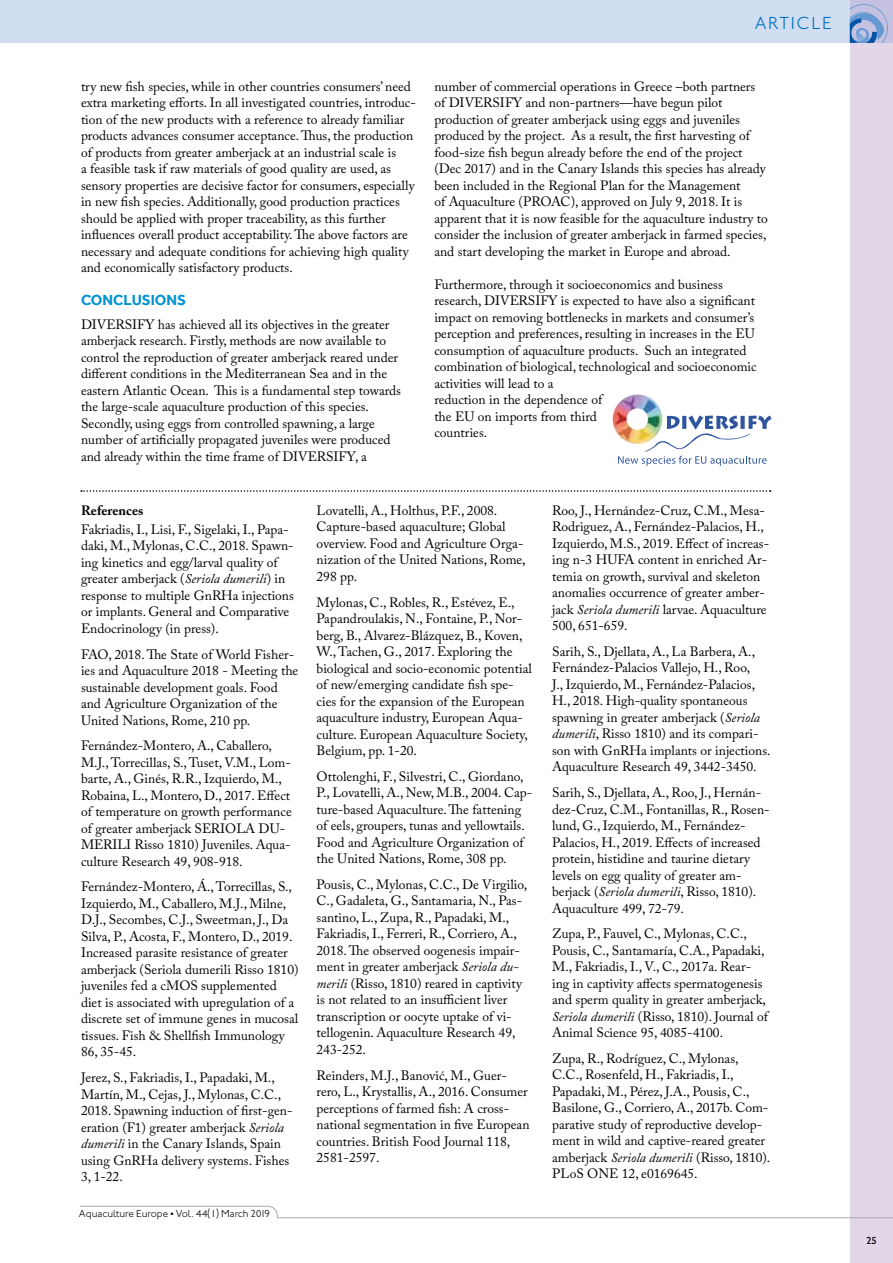
<style>
.page{position:relative;width:893px;height:1263px;background:#fff}
.page>*{position:absolute;margin:0;border:0;box-sizing:border-box;transform-origin:0 0}
.t1{font:300 18px "Johnston ITC";letter-spacing:.095em;color:#0072bc}
.t2{font:700 15px "Effra";color:#0093d0}
.t3{font:13.5px/16.5px "Adobe Caslon Pro";color:#000}
.t4{font:700 13.5px "Adobe Caslon Pro";color:#000}
.t5{font:300 10.5px "Johnston ITC";letter-spacing:-.005em;color:#000}
.t6{font:500 10.5px "Johnston ITC";color:#000}
.s1{font-style:italic}
</style>
<div class="page">
<div style="left:0;top:0;width:893px;height:43px;background:#d1ddf1"></div>
<div style="left:850px;top:0;width:43px;height:1263px;background:#e2d7e9"></div>
<svg style="left:850px;top:4px;width:38px;height:39px"></svg>
<svg style="left:80px;top:1205px;width:813px;height:13px"></svg>
<img style="left:612px;top:394px;width:50px;height:41px">
<img style="left:618px;top:415px;width:153px;height:51px">
<svg style="left:81px;top:490px;width:690px;height:2px"></svg>
<h1 class="t1" style="left:755px;top:13px;width:79px">ARTICLE</h1>
<p class="t3" style="left:81px;top:78px;width:336px">try new fish species, while in other countries consumers’ need extra marketing efforts. In all investigated countries, introduc&shy;tion of the new products with a reference to already familiar products advances consumer acceptance. Thus, the production of products from greater amberjack at an industrial scale is<br>a feasible task if raw materials of good quality are used, as sensory properties are decisive factor for consumers, especially in new fish species. Additionally, good production practices should be applied with proper traceability, as this further influences overall product acceptability. The above factors are necessary and adequate conditions for achieving high quality and economically satisfactory products.</p>
<p class="t2" style="left:81px;top:291px;width:107px">CONCLUSIONS</p>
<p class="t3" style="left:81px;top:316px;width:322px">DIVERSIFY has achieved all its objectives in the greater amberjack research. Firstly, methods are now available to control the reproduction of greater amberjack reared under different conditions in the Mediterranean Sea and in the eastern Atlantic Ocean. This is a fundamental step towards the large-scale aquaculture production of this species.<br>Secondly, using eggs from controlled spawning, a large number of artificially propagated juveniles were produced and already within the time frame of DIVERSIFY, a</p>
<p class="t3" style="left:434px;top:78px;width:335px">number of commercial operations in Greece –both partners of DIVERSIFY and non-partners—have begun pilot production of greater amberjack using eggs and juveniles produced by the project. As a result, the first harvesting of food-size fish begun already before the end of the project (Dec 2017) and in the Canary Islands this species has already been included in the Regional Plan for the Management<br>of Aquaculture (PROAC), approved on July 9, 2018. It is apparent that it is now feasible for the aquaculture industry to consider the inclusion of greater amberjack in farmed species, and start developing the market in Europe and abroad.</p>
<p class="t3" style="left:434px;top:276px;width:324px">Furthermore, through it socioeconomics and business research, DIVERSIFY is expected to have also a significant impact on removing bottlenecks in markets and consumer’s perception and preferences, resulting in increases in the EU consumption of aquaculture products. Such an integrated combination of biological, technological and socioeconomic activities will lead to a<br>reduction in the dependence of<br>the EU on imports from third<br>countries.</p>
<p class="t4" style="left:81px;top:502px;width:64px">References</p>
<p class="t3" style="left:81px;top:521px;width:214px">Fakriadis, I., Lisi, F., Sigelaki, I., Papa&shy;daki, M., Mylonas, C.C., 2018. Spawn&shy;ing kinetics and egg/larval quality of greater amberjack (<span class="s1">Seriola dumerili</span>) in response to multiple GnRHa injections or implants. General and Comparative Endocrinology (in press).</p>
<p class="t3" style="left:81px;top:646px;width:219px">FAO, 2018. The State of World Fisher&shy;ies and Aquaculture 2018 - Meeting the sustainable development goals. Food and Agriculture Organization of the United Nations, Rome, 210 pp.</p>
<p class="t3" style="left:81px;top:737px;width:212px">Fernández-Montero, A., Caballero, M.J., Torrecillas, S., Tuset, V.M., Lom&shy;barte, A., Ginés, R.R., Izquierdo, M., Robaina, L., Montero, D., 2017. Effect of temperature on growth performance of greater amberjack SERIOLA DU-MERILI Risso 1810) Juveniles. Aqua&shy;culture Research 49, 908-918.</p>
<p class="t3" style="left:81px;top:878px;width:219px">Fernández-Montero, Á., Torrecillas, S., Izquierdo, M., Caballero, M.J., Milne, D.J., Secombes, C.J., Sweetman, J., Da Silva, P., Acosta, F., Montero, D., 2019.<br>Increased parasite resistance of greater amberjack (Seriola dumerili Risso 1810) juveniles fed a cMOS supplemented diet is associated with upregulation of a discrete set of immune genes in mucosal tissues. Fish &amp; Shellfish Immunology 86, 35-45.</p>
<p class="t3" style="left:81px;top:1069px;width:213px">Jerez, S., Fakriadis, I., Papadaki, M., Martín, M., Cejas, J., Mylonas, C.C., 2018. Spawning induction of first-gen&shy;eration (F1) greater amberjack <span class="s1">Seriola dumerili</span> in the Canary Islands, Spain using GnRHa delivery systems. Fishes 3, 1-22.</p>
<p class="t5" style="left:79px;top:1208px;width:193px">Aquaculture Europe • Vol. 44(1) March 2019</p>
<p class="t3" style="left:317px;top:502px;width:211px">Lovatelli, A., Holthus, P.F., 2008.<br>Capture-based aquaculture; Global overview. Food and Agriculture Orga&shy;nization of the United Nations, Rome,<br>298 pp.</p>
<p class="t3" style="left:317px;top:594px;width:217px">Mylonas, C., Robles, R., Estévez, E., Papandroulakis, N., Fontaine, P., Nor&shy;berg, B., Alvarez-Blázquez, B., Koven, W., Tachen, G., 2017. Exploring the biological and socio-economic potential of new/emerging candidate fish spe&shy;cies for the expansion of the European aquaculture industry, European Aqua&shy;culture. European Aquaculture Society, Belgium, pp. 1-20.</p>
<p class="t3" style="left:317px;top:768px;width:217px">Ottolenghi, F., Silvestri, C., Giordano, P., Lovatelli, A., New, M.B., 2004. Cap&shy;ture-based Aquaculture. The fattening of eels, groupers, tunas and yellowtails.<br>Food and Agriculture Organization of the United Nations, Rome, 308 pp.</p>
<p class="t3" style="left:317px;top:876px;width:212px">Pousis, C., Mylonas, C.C., De Virgilio, C., Gadaleta, G., Santamaria, N., Pas&shy;santino, L., Zupa, R., Papadaki, M., Fakriadis, I., Ferreri, R., Corriero, A., 2018. The observed oogenesis impair&shy;ment in greater amberjack <span class="s1">Seriola du&shy;merili</span> (Risso, 1810) reared in captivity is not related to an insufficient liver transcription or oocyte uptake of vi&shy;tellogenin. Aquaculture Research 49, 243-252.</p>
<p class="t3" style="left:317px;top:1067px;width:215px">Reinders, M.J., Banović, M., Guer&shy;rero, L., Krystallis, A., 2016. Consumer perceptions of farmed fish: A cross&shy;national segmentation in five European countries. British Food Journal 118, 2581-2597.</p>
<p class="t3" style="left:552px;top:502px;width:219px">Roo, J., Hernández-Cruz, C.M., Mesa-Rodriguez, A., Fernández-Palacios, H., Izquierdo, M.S., 2019. Effect of increas&shy;ing n-3 HUFA content in enriched Ar&shy;temia on growth, survival and skeleton anomalies occurrence of greater amber&shy;jack <span class="s1">Seriola dumerili</span> larvae. Aquaculture 500, 651-659.</p>
<p class="t3" style="left:552px;top:643px;width:220px">Sarih, S., Djellata, A., La Barbera, A., Fernández-Palacios Vallejo, H., Roo,<br>J., Izquierdo, M., Fernández-Palacios, H., 2018. High-quality spontaneous spawning in greater amberjack (<span class="s1">Seriola dumerili</span>, Risso 1810) and its compari&shy;son with GnRHa implants or injections.<br>Aquaculture Research 49, 3442-3450.</p>
<p class="t3" style="left:552px;top:784px;width:219px">Sarih, S., Djellata, A., Roo, J., Hernán&shy;dez-Cruz, C.M., Fontanillas, R., Rosen&shy;lund, G., Izquierdo, M., Fernández-Palacios, H., 2019. Effects of increased protein, histidine and taurine dietary levels on egg quality of greater am&shy;berjack (<span class="s1">Seriola dumerili</span>, Risso, 1810).<br>Aquaculture 499, 72-79.</p>
<p class="t3" style="left:552px;top:925px;width:217px">Zupa, P., Fauvel, C., Mylonas, C.C., Pousis, C., Santamaría, C.A., Papadaki, M., Fakriadis, I., V., C., 2017a. Rear&shy;ing in captivity affects spermatogenesis and sperm quality in greater amberjack, <span class="s1">Seriola dumerili</span> (Risso, 1810). Journal of Animal Science 95, 4085-4100.</p>
<p class="t3" style="left:552px;top:1050px;width:220px">Zupa, R., Rodríguez, C., Mylonas, C.C., Rosenfeld, H., Fakriadis, I., Papadaki, M., Pérez, J.A., Pousis, C., Basilone, G., Corriero, A., 2017b. Com&shy;parative study of reproductive develop&shy;ment in wild and captive-reared greater amberjack <span class="s1">Seriola dumerili</span> (Risso, 1810).<br>PLoS ONE 12, e0169645.</p>
<p class="t6" style="left:866px;top:1234px;width:13px">25</p>
</div>
